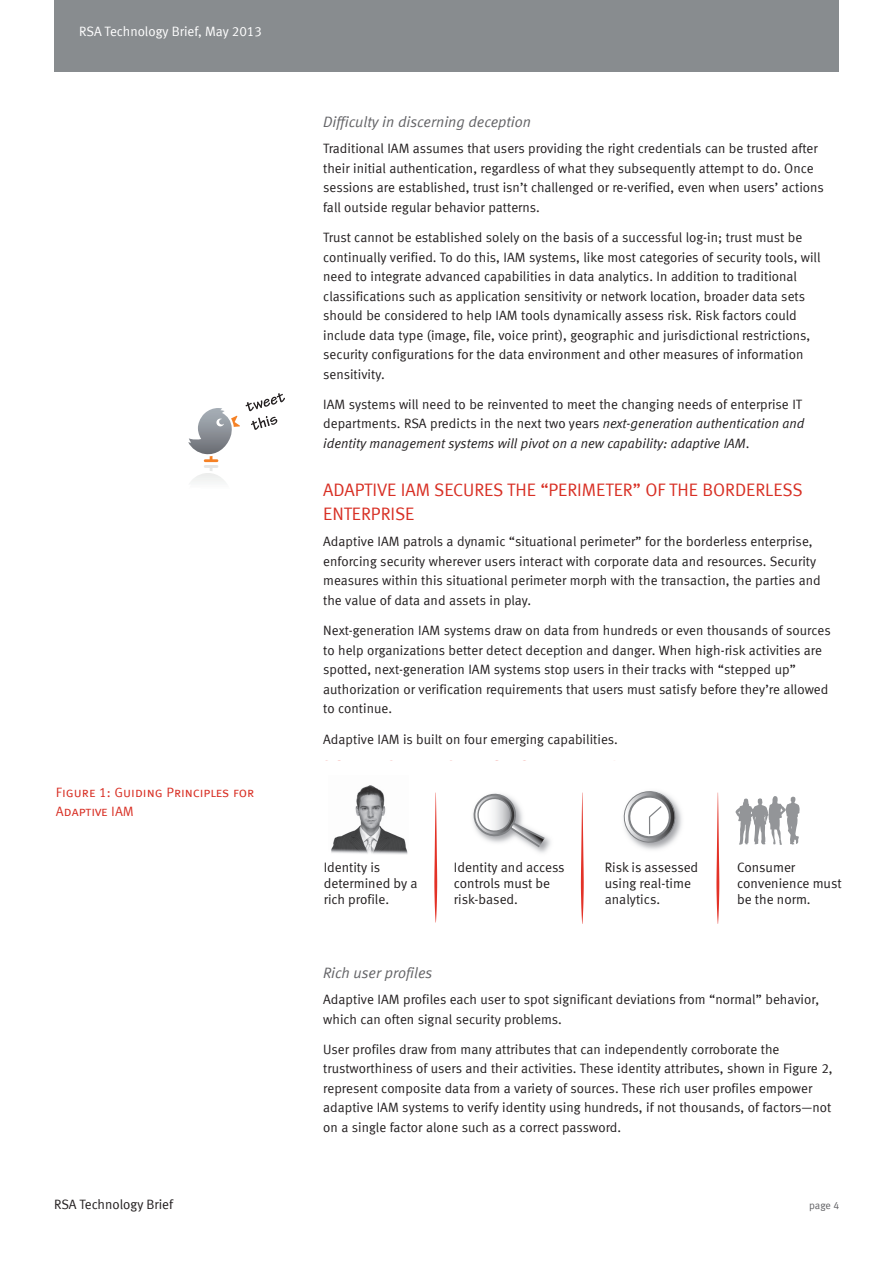
<style>
.page{position:relative;width:893px;height:1263px;background:#fff}
.page>*{position:absolute;margin:0;border:0;box-sizing:border-box;transform-origin:0 0}
.Subhead_1{font:18px/24px "Meta Normal LF";color:#d82f24}
.Subhead_2{font:italic 15px "Meta Normal LF";color:#636366}
.t1{font:13.65px/16.4px "Meta Normal LF";color:#231f20}
.Body_Copy{font:13.5px/19.5px "Meta Normal LF";letter-spacing:.005em;color:#231f20}
.Table_title{font:13.5px/19.5px "Meta Normal LF Caps";color:#d82f24}
.t2{font:13.5px "Meta Normal LF";color:#fff}
.page_numbers{font:10.5px "Meta Normal LF";color:#636366}
.s1{font-style:italic}
</style>
<div class="page">
<div style="left:54px;top:0;width:785px;height:72px;background:#888c8f"></div>
<svg style="left:188px;top:408px;width:52px;height:74px"></svg>
<svg style="left:246px;top:393px;width:39px;height:37px"></svg>
<img style="left:534px;top:837px;width:17px;height:16px">
<svg style="left:473px;top:793px;width:74px;height:56px"></svg>
<img style="left:639px;top:806px;width:43px;height:44px">
<svg style="left:623px;top:791px;width:55px;height:55px"></svg>
<img style="left:331px;top:785px;width:77px;height:69px">
<svg style="left:735px;top:796px;width:65px;height:49px"></svg>
<svg style="left:434px;top:793px;width:3px;height:129px"></svg>
<svg style="left:581px;top:793px;width:3px;height:131px"></svg>
<svg style="left:716px;top:793px;width:3px;height:131px"></svg>
<p class="t2" style="left:79px;top:23px;width:184px">RSA Technology Brief, May 2013</p>
<p class="Table_title" style="left:56px;top:782px;width:200px">Figure 1: Guiding Principles for<br>Adaptive IAM</p>
<p class="Body_Copy" style="left:54px;top:1194px;width:121px">RSA Technology Brief</p>
<p class="Subhead_2" style="left:323px;top:113px;width:209px">Difficulty in discerning deception</p>
<p class="Body_Copy" style="left:323px;top:139px;width:502px">Traditional IAM assumes that users providing the right credentials can be trusted after their initial authentication, regardless of what they subsequently attempt to do. Once sessions are established, trust isn’t challenged or re-verified, even when users’ actions fall outside regular behavior patterns.</p>
<p class="Body_Copy" style="left:323px;top:227px;width:499px">Trust cannot be established solely on the basis of a successful log-in; trust must be continually verified. To do this, IAM systems, like most categories of security tools, will need to integrate advanced capabilities in data analytics. In addition to traditional classifications such as application sensitivity or network location, broader data sets should be considered to help IAM tools dynamically assess risk. Risk factors could include data type (image, file, voice print), geographic and jurisdictional restrictions, security configurations for the data environment and other measures of information sensitivity.</p>
<p class="Body_Copy" style="left:323px;top:394px;width:483px">IAM systems will need to be reinvented to meet the changing needs of enterprise IT departments. RSA predicts in the next two years <span class="s1">next-generation authentication and identity management systems will pivot on a new capability: adaptive IAM</span>.</p>
<p class="Subhead_1" style="left:323px;top:478px;width:481px">ADAPTIVE IAM SECURES THE “PERIMETER” OF THE BORDERLESS<br>ENTERPRISE</p>
<p class="Body_Copy" style="left:323px;top:532px;width:499px">Adaptive IAM patrols a dynamic “situational perimeter” for the borderless enterprise, enforcing security wherever users interact with corporate data and resources. Security measures within this situational perimeter morph with the transaction, the parties and the value of data and assets in play.</p>
<p class="Body_Copy" style="left:323px;top:621px;width:509px">Next-generation IAM systems draw on data from hundreds or even thousands of sources to help organizations better detect deception and danger. When high-risk activities are spotted, next-generation IAM systems stop users in their tracks with “stepped up” authorization or verification requirements that users must satisfy before they’re allowed to continue.</p>
<p class="Body_Copy" style="left:323px;top:729px;width:296px">Adaptive IAM is built on four emerging capabilities.</p>
<p class="t1" style="left:454px;top:858px;width:112px">Identity and access controls must be risk-based.</p>
<p class="t1" style="left:605px;top:858px;width:95px">Risk is assessed using real-time analytics.</p>
<p class="t1" style="left:324px;top:858px;width:95px">Identity is determined by a rich profile.</p>
<p class="t1" style="left:737px;top:858px;width:106px">Consumer convenience must be the norm.</p>
<p class="Subhead_2" style="left:323px;top:964px;width:111px">Rich user profiles</p>
<p class="Body_Copy" style="left:323px;top:989px;width:498px">Adaptive IAM profiles each user to spot significant deviations from “normal” behavior, which can often signal security problems.</p>
<p class="Body_Copy" style="left:323px;top:1039px;width:511px">User profiles draw from many attributes that can independently corroborate the trustworthiness of users and their activities. These identity attributes, shown in Figure 2, represent composite data from a variety of sources. These rich user profiles empower adaptive IAM systems to verify identity using hundreds, if not thousands, of factors—not on a single factor alone such as a correct password.</p>
<p class="page_numbers" style="left:809px;top:1199px;width:32px">page 4</p>
</div>
